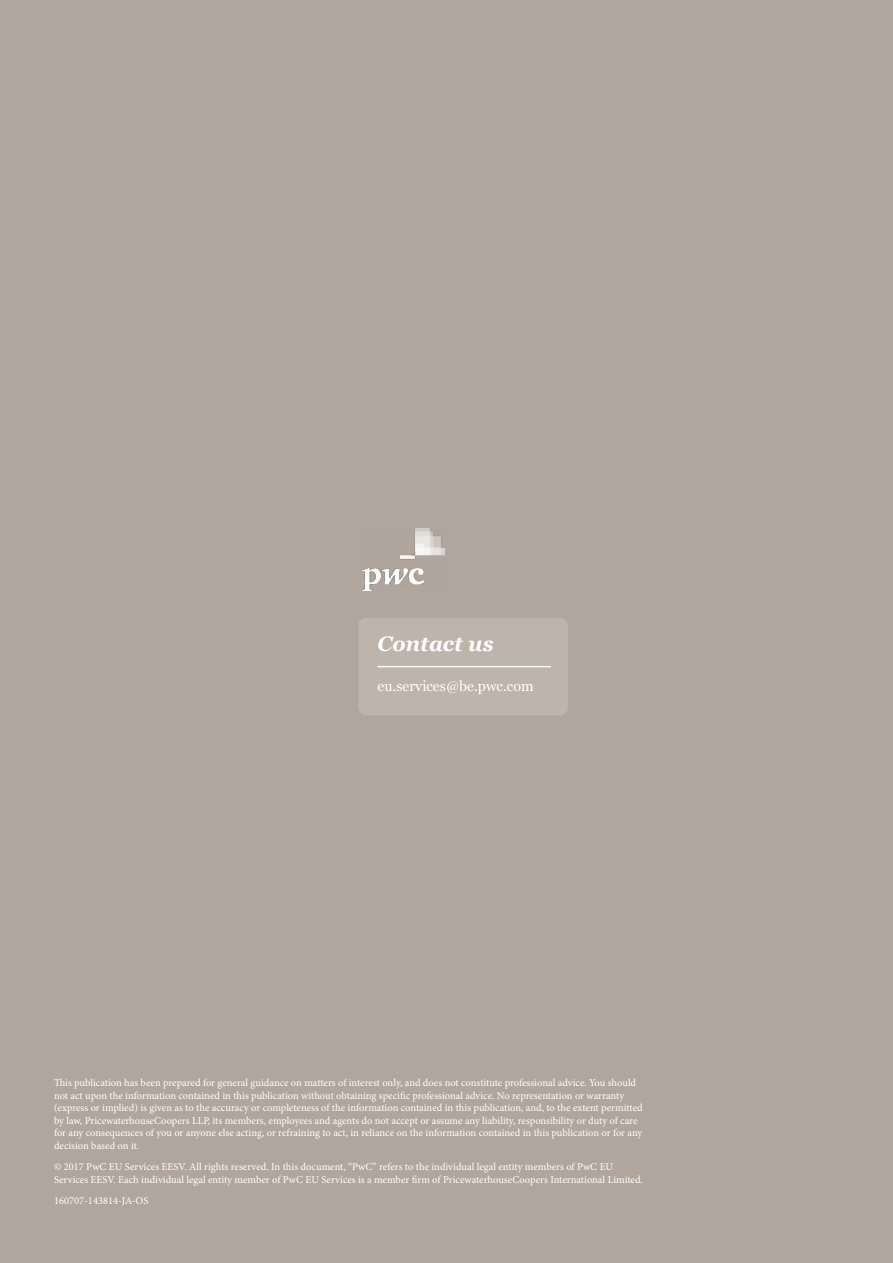
<style>
.page{position:relative;width:893px;height:1263px;background:#b0a69d}
.page>*{position:absolute;margin:0;border:0;box-sizing:border-box;transform-origin:0 0}
.t1{font:italic 700 21px "Georgia";color:#fff}
.t2{font:14.25px "Georgia";color:#fff}
.t3{font:10.5px/12.6px "Minion Pro";color:#fff}
</style>
<div class="page">
<div style="left:358px;top:618px;width:210px;height:97px;background:#bdb4ab;border-radius:9px"></div>
<hr style="left:377px;top:666px;width:174px;height:1px;background:#fff">
<img style="left:363px;top:528px;width:82px;height:62px">
<h1 class="t1" style="left:377px;top:628px;width:118px">Contact us</h1>
<h2 class="t2" style="left:377px;top:676px;width:158px">eu.services@be.pwc.com</h2>
<p class="t3" style="left:54px;top:1076px;width:590px">This publication has been prepared for general guidance on matters of interest only, and does not constitute professional advice. You should not act upon the information contained in this publication without obtaining specific professional advice. No representation or warranty (express or implied) is given as to the accuracy or completeness of the information contained in this publication, and, to the extent permitted by law, PricewaterhouseCoopers LLP, its members, employees and agents do not accept or assume any liability, responsibility or duty of care for any consequences of you or anyone else acting, or refraining to act, in reliance on the information contained in this publication or for any decision based on it.</p>
<p class="t3" style="left:54px;top:1160px;width:590px">© 2017 PwC EU Services EESV. All rights reserved. In this document, “PwC” refers to the individual legal entity members of PwC EU<br>Services EESV. Each individual legal entity member of PwC EU Services is a member firm of PricewaterhouseCoopers International Limited.</p>
<p class="t3" style="left:54px;top:1194px;width:96px">160707-143814-JA-OS</p>
</div>
